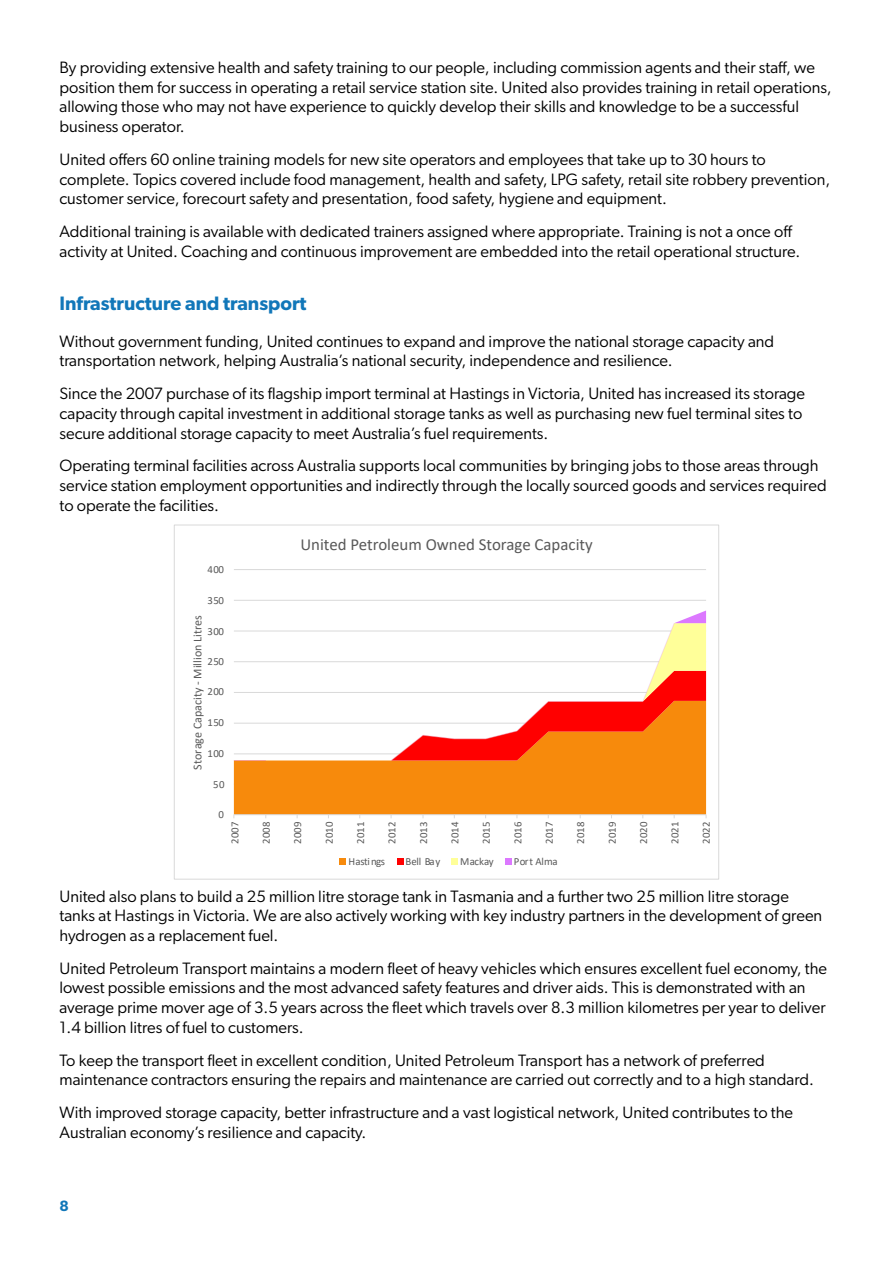
<style>
.page{position:relative;width:893px;height:1263px;background:#fff}
.page>*{position:absolute;margin:0;border:0;box-sizing:border-box;transform-origin:0 0}
.t1{font:600 19.5px "Gibson";color:#1177b9}
.t2{font:16.8px "Calibri";color:#595959}
.t3{font:16.5px/19.8px "Gibson";color:#000}
.t4{font:600 15px "Gibson";color:#1177b9}
.t5{font:12px "Calibri";color:#595959}
.t6{font:10.8px "Calibri";letter-spacing:.045em;color:#595959}
.t7{font:10.8px "Calibri";letter-spacing:-.025em;color:#595959}
.t8{font:10.8px "Calibri";letter-spacing:-.015em;color:#595959}
</style>
<div class="page">
<hr style="left:234px;top:600px;width:472px;height:1px;background:#d9d9d9">
<hr style="left:234px;top:569px;width:472px;height:1px;background:#d9d9d9">
<div style="left:234px;top:760px;width:472px;height:54px;background:#f78a0c"></div>
<svg style="left:234px;top:610px;width:472px;height:150px"></svg>
<hr style="left:234px;top:814px;width:472px;height:1px;background:#d9d9d9">
<svg style="left:340px;top:859px;width:6px;height:6px"></svg>
<svg style="left:397px;top:859px;width:6px;height:6px"></svg>
<svg style="left:451px;top:859px;width:6px;height:6px"></svg>
<svg style="left:505px;top:859px;width:6px;height:6px"></svg>
<p class="t3" style="left:60px;top:57px;width:774px">By providing extensive health and safety training to our people, including commission agents and their staff, we position them for success in operating a retail service station site. United also provides training in retail operations, allowing those who may not have experience to quickly develop their skills and knowledge to be a successful business operator.</p>
<p class="t3" style="left:60px;top:149px;width:772px">United offers 60 online training models for new site operators and employees that take up to 30 hours to complete. Topics covered include food management, health and safety, LPG safety, retail site robbery prevention, customer service, forecourt safety and presentation, food safety, hygiene and equipment.</p>
<p class="t3" style="left:60px;top:221px;width:742px">Additional training is available with dedicated trainers assigned where appropriate. Training is not a once off activity at United. Coaching and continuous improvement are embedded into the retail operational structure.</p>
<p class="t1" style="left:60px;top:291px;width:249px">Infrastructure and transport</p>
<p class="t3" style="left:60px;top:331px;width:716px">Without government funding, United continues to expand and improve the national storage capacity and transportation network, helping Australia’s national security, independence and resilience.</p>
<p class="t3" style="left:60px;top:383px;width:747px">Since the 2007 purchase of its flagship import terminal at Hastings in Victoria, United has increased its storage capacity through capital investment in additional storage tanks as well as purchasing new fuel terminal sites to secure additional storage capacity to meet Australia’s fuel requirements.</p>
<p class="t3" style="left:60px;top:455px;width:769px">Operating terminal facilities across Australia supports local communities by bringing jobs to those areas through service station employment opportunities and indirectly through the locally sourced goods and services required to operate the facilities.</p>
<p class="t6" style="left:208px;top:562px;width:18px">400</p>
<p class="t6" style="left:208px;top:593px;width:18px">350</p>
<p class="t5" style="left:189px;top:769px;width:156px;rotate:-90deg">Storage Capacity - Million Litres</p>
<p class="t6" style="left:208px;top:623px;width:18px">300</p>
<p class="t6" style="left:208px;top:654px;width:18px">250</p>
<p class="t6" style="left:208px;top:684px;width:18px">200</p>
<p class="t6" style="left:208px;top:715px;width:18px">150</p>
<p class="t6" style="left:208px;top:746px;width:18px">100</p>
<p class="t6" style="left:213px;top:776px;width:13px">50</p>
<p class="t6" style="left:219px;top:807px;width:7px">0</p>
<p class="t2" style="left:300px;top:532px;width:294px">United Petroleum Owned Storage Capacity</p>
<p class="t6" style="left:227px;top:844px;width:24px;rotate:-90deg">2007</p>
<p class="t6" style="left:259px;top:844px;width:24px;rotate:-90deg">2008</p>
<p class="t6" style="left:290px;top:844px;width:24px;rotate:-90deg">2009</p>
<p class="t6" style="left:322px;top:844px;width:24px;rotate:-90deg">2010</p>
<p class="t6" style="left:353px;top:844px;width:24px;rotate:-90deg">2011</p>
<p class="t6" style="left:384px;top:844px;width:24px;rotate:-90deg">2012</p>
<p class="t6" style="left:416px;top:844px;width:24px;rotate:-90deg">2013</p>
<p class="t6" style="left:447px;top:844px;width:24px;rotate:-90deg">2014</p>
<p class="t6" style="left:479px;top:844px;width:24px;rotate:-90deg">2015</p>
<p class="t6" style="left:510px;top:844px;width:24px;rotate:-90deg">2016</p>
<p class="t6" style="left:542px;top:844px;width:24px;rotate:-90deg">2017</p>
<p class="t6" style="left:573px;top:844px;width:24px;rotate:-90deg">2018</p>
<p class="t6" style="left:605px;top:844px;width:24px;rotate:-90deg">2019</p>
<p class="t6" style="left:636px;top:844px;width:24px;rotate:-90deg">2020</p>
<p class="t6" style="left:667px;top:844px;width:24px;rotate:-90deg">2021</p>
<p class="t6" style="left:699px;top:844px;width:24px;rotate:-90deg">2022</p>
<p class="t7" style="left:348px;top:854px;width:38px">Hastings</p>
<p class="t6" style="left:405px;top:854px;width:37px">Bell Bay</p>
<p class="t6" style="left:460px;top:854px;width:35px">Mackay</p>
<p class="t8" style="left:514px;top:854px;width:45px">Port Alma</p>
<p class="t3" style="left:60px;top:886px;width:764px">United also plans to build a 25 million litre storage tank in Tasmania and a further two 25 million litre storage tanks at Hastings in Victoria. We are also actively working with key industry partners in the development of green hydrogen as a replacement fuel.</p>
<p class="t3" style="left:60px;top:958px;width:769px">United Petroleum Transport maintains a modern fleet of heavy vehicles which ensures excellent fuel economy, the lowest possible emissions and the most advanced safety features and driver aids. This is demonstrated with an average prime mover age of 3.5 years across the fleet which travels over 8.3 million kilometres per year to deliver 1.4 billion litres of fuel to customers.</p>
<p class="t3" style="left:60px;top:1050px;width:756px">To keep the transport fleet in excellent condition, United Petroleum Transport has a network of preferred maintenance contractors ensuring the repairs and maintenance are carried out correctly and to a high standard.</p>
<p class="t3" style="left:60px;top:1102px;width:735px">With improved storage capacity, better infrastructure and a vast logistical network, United contributes to the<br>Australian economy’s resilience and capacity.</p>
<p class="t4" style="left:60px;top:1196px;width:11px">8</p>
</div>
